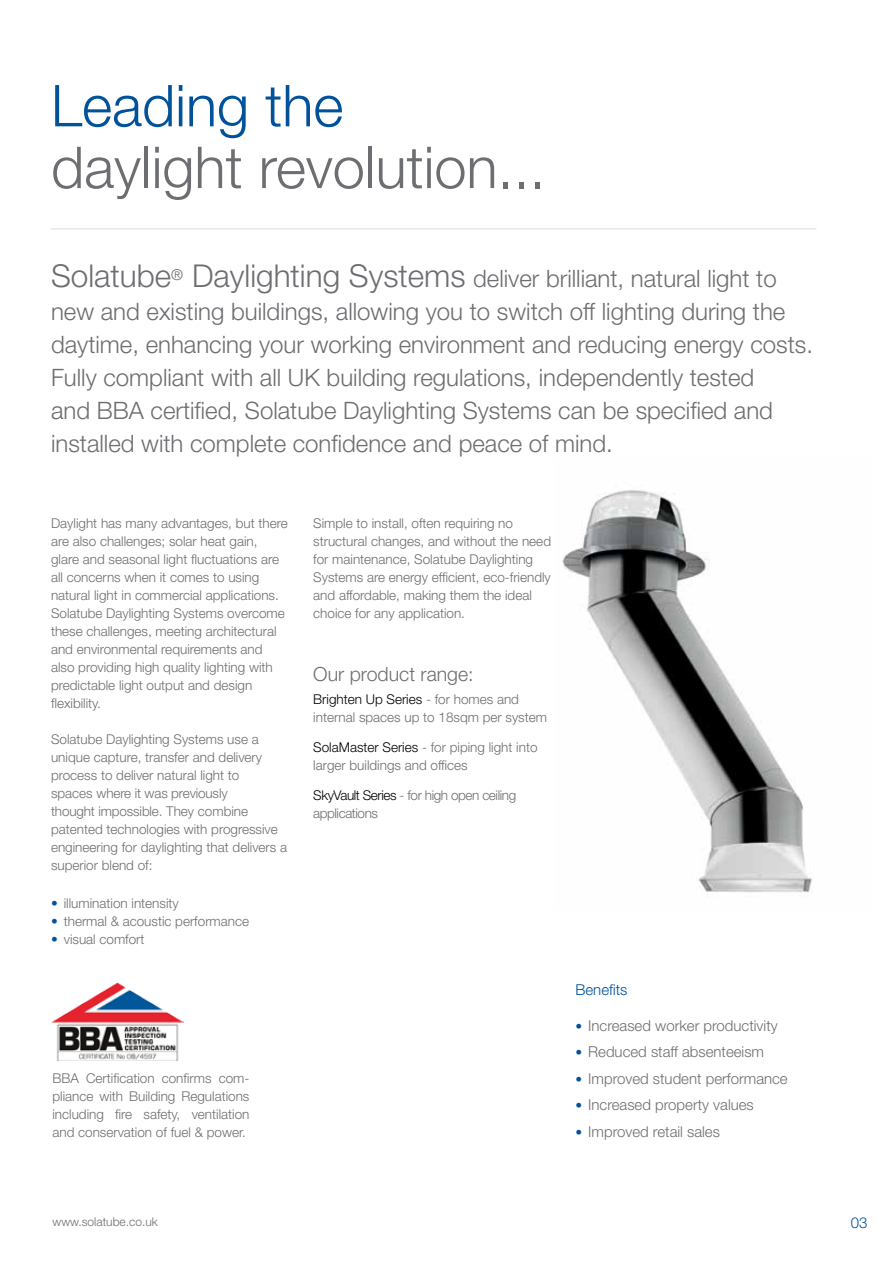
<style>
.page{position:relative;width:893px;height:1263px;background:#fff}
.page>*{position:absolute;margin:0;border:0;box-sizing:border-box;transform-origin:0 0}
.t1{font:300 57.75px "Helvetica Neue LT Std";color:#6d6e71}
.t2{font:300 57.75px "Helvetica Neue LT Std";color:#00529a}
.t3{font:300 24px/33px "Helvetica Neue LT Std";color:#6d6e71}
.t4{font:300 19.5px "Helvetica Neue LT Std";color:#6d6e71}
.t5{font:300 15px "Helvetica Neue LT Std";color:#6d6e71}
.t6{font:300 15px "Helvetica Neue LT Std";color:#00529a}
.t7{font:300 13.5px/18px "Helvetica Neue LT Std";color:#6d6e71}
.t8{font:300 13.5px/18px "Helvetica Neue LT Std";letter-spacing:-.03em;color:#6d6e71}
.t9{font:300 12px "Helvetica Neue LT Std";color:#6d6e71}
.s1{font-size:31.5px}
.s2{color:#00529a}
.s3{color:#000}
.s4{font-size:13.5px;color:#00529a}
</style>
<div class="page">
<img style="left:562px;top:490px;width:250px;height:408px">
<hr style="left:51px;top:228px;width:765px;height:2px;background:#e6e7e8">
<img style="left:51px;top:983px;width:133px;height:77px">
<h1 class="t2" style="left:51px;top:70px;width:294px">Leading the</h1>
<h1 class="t1" style="left:51px;top:132px;width:496px">daylight revolution...</h1>
<p class="t3" style="left:51px;top:262px;width:764px"><span class="s1">Solatube</span><sup>®</sup> <span class="s1">Daylighting Systems</span> deliver brilliant, natural light to new and existing buildings, allowing you to switch off lighting during the daytime, enhancing your working environment and reducing energy costs.<br>Fully compliant with all UK building regulations, independently tested<br>and BBA certified, Solatube Daylighting Systems can be specified and installed with complete confidence and peace of mind.</p>
<p class="t7" style="left:51px;top:514px;width:238px">Daylight has many advantages, but there are also challenges; solar heat gain, glare and seasonal light fluctuations are all concerns when it comes to using natural light in commercial applications.<br>Solatube Daylighting Systems overcome these challenges, meeting architectural and environmental requirements and also providing high quality lighting with predictable light output and design flexibility.</p>
<p class="t7" style="left:51px;top:730px;width:238px">Solatube Daylighting Systems use a unique capture, transfer and delivery process to deliver natural light to<br>spaces where it was previously<br>thought impossible. They combine patented technologies with progressive engineering for daylighting that delivers a superior blend of:</p>
<p class="t7" style="left:51px;top:894px;width:129px"><span class="s2">•</span> illumination intensity</p>
<p class="t7" style="left:51px;top:912px;width:200px"><span class="s2">•</span> thermal &amp; acoustic performance</p>
<p class="t7" style="left:51px;top:930px;width:95px"><span class="s2">•</span> visual comfort</p>
<p class="t7" style="left:52px;top:1069px;width:199px;text-align:justify">BBA Certification confirms com&shy;pliance with Building Regulations including fire safety, ventilation and conservation of fuel &amp; power.</p>
<p class="t7" style="left:313px;top:514px;width:239px">Simple to install, often requiring no structural changes, and without the need for maintenance, Solatube Daylighting Systems are energy efficient, eco-friendly and affordable, making them the ideal choice for any application.</p>
<h3 class="t4" style="left:313px;top:663px;width:162px">Our product range:</h3>
<p class="t7" style="left:313px;top:690px;width:235px"><span class="s3">Brighten Up Series</span> - for homes and internal spaces up to 18sqm per system</p>
<p class="t7" style="left:313px;top:738px;width:226px"><span class="s3">SolaMaster Series</span> - for piping light into larger buildings and offices</p>
<p class="t8" style="left:313px;top:786px;width:204px"><span class="s3">SkyVault Series</span> - for high open ceiling applications</p>
<p class="t6" style="left:575px;top:980px;width:53px">Benefits</p>
<p class="t5" style="left:575px;top:1016px;width:204px"><span class="s4">•</span> Increased worker productivity</p>
<p class="t5" style="left:575px;top:1043px;width:190px"><span class="s4">•</span> Reduced staff absenteeism</p>
<p class="t5" style="left:575px;top:1069px;width:214px"><span class="s4">•</span> Improved student performance</p>
<p class="t5" style="left:575px;top:1096px;width:180px"><span class="s4">•</span> Increased property values</p>
<p class="t5" style="left:575px;top:1122px;width:146px"><span class="s4">•</span> Improved retail sales</p>
<p class="t9" style="left:52px;top:1214px;width:107px">www.solatube.co.uk</p>
<p class="t6" style="left:851px;top:1214px;width:18px">03</p>
</div>
